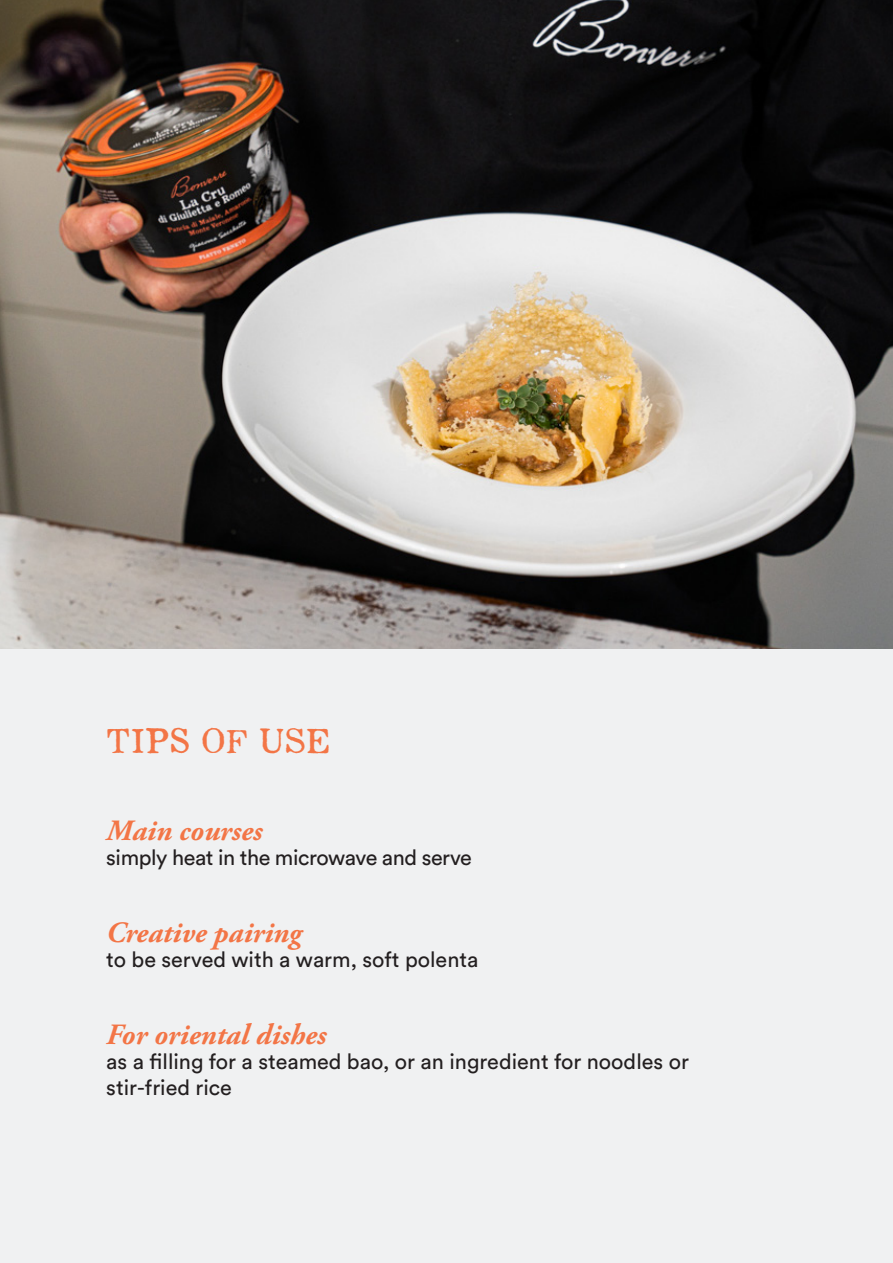
<style>
.page{position:relative;width:893px;height:1263px;background:#f0f1f2}
.page>*{position:absolute;margin:0;border:0;box-sizing:border-box;transform-origin:0 0}
.t1{font:900 35.25px "Appareo";color:#f37546}
.t2{font:italic 700 29.4px "Adobe Garamond Pro";color:#f37546}
.t3{font:21.6px "Circular Std";color:#231f20}
.t4{font:21.6px "Circular Std";letter-spacing:-.02em;color:#231f20}
</style>
<div class="page">
<img style="left:0;top:0;width:893px;height:649px">
<p class="t1" style="left:106px;top:717px;width:226px">TIPS OF USE</p>
<p class="t2" style="left:106px;top:813px;width:158px">Main courses</p>
<p class="t4" style="left:106px;top:844px;width:367px">simply heat in the microwave and serve</p>
<p class="t2" style="left:106px;top:915px;width:197px">Creative pairing</p>
<p class="t3" style="left:106px;top:946px;width:374px">to be served with a warm, soft polenta</p>
<p class="t2" style="left:106px;top:1017px;width:222px">For oriental dishes</p>
<p class="t3" style="left:106px;top:1048px;width:584px">as a filling for a steamed bao, or an ingredient for noodles or</p>
<p class="t3" style="left:106px;top:1074px;width:127px">stir-fried rice</p>
</div>
